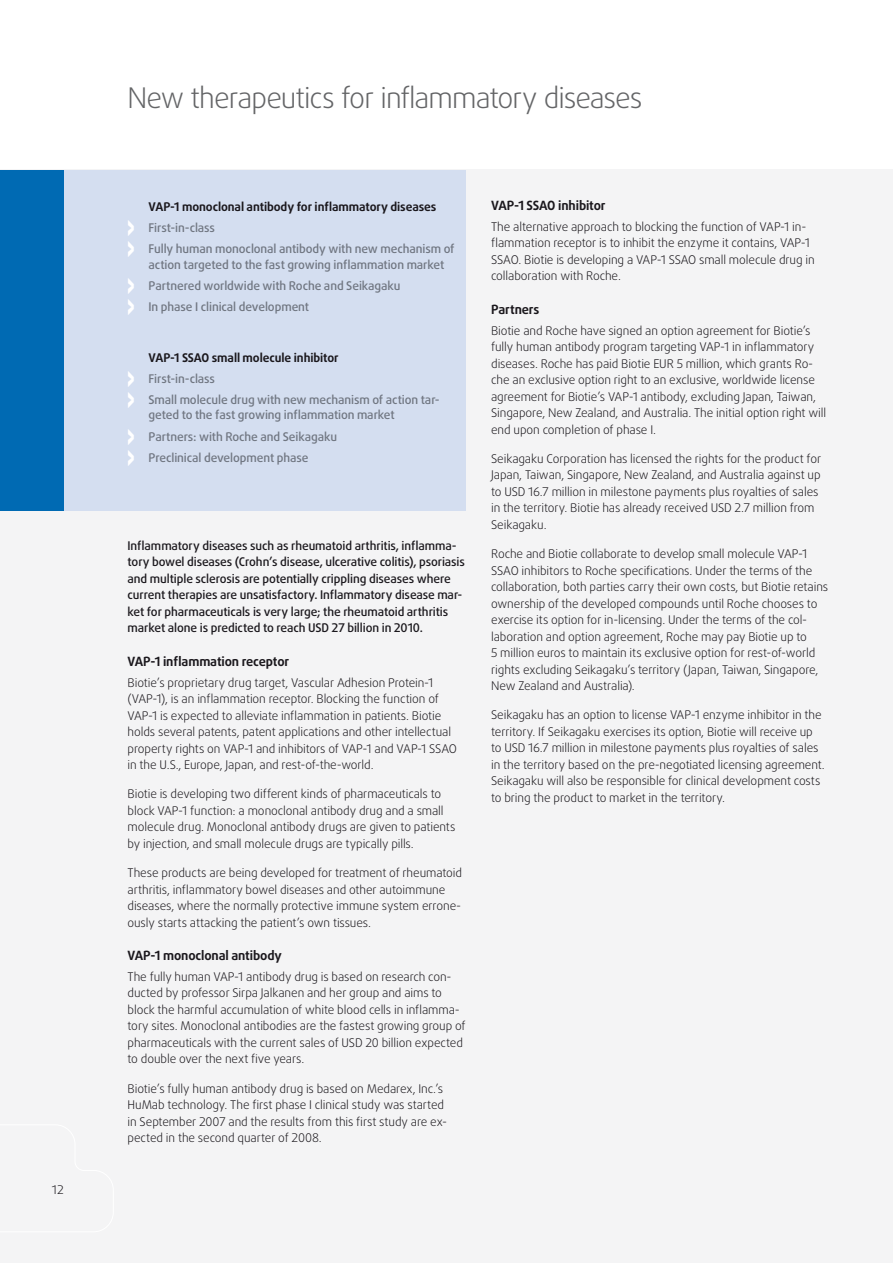
<style>
.page{position:relative;width:893px;height:1263px;background:#fff}
.page>*{position:absolute;margin:0;border:0;box-sizing:border-box;transform-origin:0 0}
.t1{font:900 30.6px "Daxline LF";color:#fff;scale:.44 1}
.t2{font:300 28.5px "Daxline LF";letter-spacing:-.035em;color:#646567}
.t3{font:700 12.75px "Daxline LF";letter-spacing:-.01em;color:#1a171c}
.t4{font:300 12px/16.5px "Daxline LF";letter-spacing:-.01em;color:#1a171c}
.t5{font:500 12px/16.5px "Daxline LF";letter-spacing:-.01em;color:#1a171c}
.t6{font:500 12px/15px "Daxline LF";letter-spacing:-.01em;color:#707681}
.t7{font:700 12px "Daxline LF";letter-spacing:-.01em;color:#1a171c}
</style>
<div class="page">
<div style="left:0;top:170px;width:893px;height:1093px;background:#f4f4f5"></div>
<div style="left:0;top:170px;width:64px;height:340px;background:#006ab3"></div>
<div style="left:64px;top:170px;width:402px;height:340px;background:#d4def0"></div>
<p class="t4" style="left:52px;top:1181px;width:13px">12</p>
<h2 class="t2" style="left:128px;top:80px;width:517px">New therapeutics for inflammatory diseases</h2>
<p class="t7" style="left:149px;top:199px;width:289px">VAP-1 monoclonal antibody for inflammatory diseases</p>
<h1 class="t1" style="left:128px;top:208px;width:18px">&gt;</h1>
<p class="t6" style="left:149px;top:220px;width:68px">First-in-class</p>
<h1 class="t1" style="left:128px;top:230px;width:18px">&gt;</h1>
<p class="t6" style="left:149px;top:242px;width:307px">Fully human monoclonal antibody with new mechanism of action targeted to the fast growing inflammation market</p>
<h1 class="t1" style="left:128px;top:266px;width:18px">&gt;</h1>
<p class="t6" style="left:149px;top:278px;width:253px">Partnered worldwide with Roche and Seikagaku</p>
<h1 class="t1" style="left:128px;top:287px;width:18px">&gt;</h1>
<p class="t6" style="left:149px;top:299px;width:162px">In phase I clinical development</p>
<p class="t7" style="left:149px;top:350px;width:192px">VAP-1 SSAO small molecule inhibitor</p>
<h1 class="t1" style="left:128px;top:359px;width:18px">&gt;</h1>
<p class="t6" style="left:149px;top:371px;width:68px">First-in-class</p>
<h1 class="t1" style="left:128px;top:381px;width:18px">&gt;</h1>
<p class="t6" style="left:149px;top:392px;width:293px">Small molecule drug with new mechanism of action tar&shy;geted to the fast growing inflammation market</p>
<h1 class="t1" style="left:128px;top:417px;width:18px">&gt;</h1>
<p class="t6" style="left:149px;top:429px;width:190px">Partners: with Roche and Seikagaku</p>
<h1 class="t1" style="left:128px;top:438px;width:18px">&gt;</h1>
<p class="t6" style="left:149px;top:450px;width:162px">Preclinical development phase</p>
<p class="t5" style="left:128px;top:537px;width:339px">Inflammatory diseases such as rheumatoid arthritis, inflamma&shy;tory bowel diseases (Crohn’s disease, ulcerative colitis), psoriasis and multiple sclerosis are potentially crippling diseases where current therapies are unsatisfactory. Inflammatory disease mar&shy;ket for pharmaceuticals is very large; the rheumatoid arthritis market alone is predicted to reach USD 27 billion in 2010.</p>
<p class="t3" style="left:128px;top:653px;width:163px">VAP-1 inflammation receptor</p>
<p class="t4" style="left:128px;top:674px;width:331px">Biotie’s proprietary drug target, Vascular Adhesion Protein-1 (VAP-1), is an inflammation receptor. Blocking the function of VAP-1 is expected to alleviate inflammation in patients. Biotie holds several patents, patent applications and other intellectual property rights on VAP-1 and inhibitors of VAP-1 and VAP-1 SSAO in the U.S., Europe, Japan, and rest-of-the-world.</p>
<p class="t4" style="left:128px;top:785px;width:329px">Biotie is developing two different kinds of pharmaceuticals to block VAP-1 function: a monoclonal antibody drug and a small molecule drug. Monoclonal antibody drugs are given to patients by injection, and small molecule drugs are typically pills.</p>
<p class="t4" style="left:128px;top:864px;width:336px">These products are being developed for treatment of rheumatoid arthritis, inflammatory bowel diseases and other autoimmune diseases, where the normally protective immune system errone&shy;ously starts attacking the patient’s own tissues.</p>
<p class="t3" style="left:128px;top:948px;width:156px">VAP-1 monoclonal antibody</p>
<p class="t4" style="left:128px;top:968px;width:340px">The fully human VAP-1 antibody drug is based on research con&shy;ducted by professor Sirpa Jalkanen and her group and aims to block the harmful accumulation of white blood cells in inflamma&shy;tory sites. Monoclonal antibodies are the fastest growing group of pharmaceuticals with the current sales of USD 20 billion expected to double over the next five years.</p>
<p class="t4" style="left:128px;top:1080px;width:321px">Biotie’s fully human antibody drug is based on Medarex, Inc.’s HuMab technology. The first phase I clinical study was started in September 2007 and the results from this first study are ex&shy;pected in the second quarter of 2008.</p>
<p class="t3" style="left:491px;top:198px;width:116px">VAP-1 SSAO inhibitor</p>
<p class="t4" style="left:491px;top:218px;width:325px">The alternative approach to blocking the function of VAP-1 in&shy;flammation receptor is to inhibit the enzyme it contains, VAP-1<br>SSAO. Biotie is developing a VAP-1 SSAO small molecule drug in collaboration with Roche.</p>
<p class="t3" style="left:491px;top:301px;width:50px">Partners</p>
<p class="t4" style="left:491px;top:322px;width:336px">Biotie and Roche have signed an option agreement for Biotie’s fully human antibody program targeting VAP-1 in inflammatory diseases. Roche has paid Biotie EUR 5 million, which grants Ro&shy;che an exclusive option right to an exclusive, worldwide license agreement for Biotie’s VAP-1 antibody, excluding Japan, Taiwan, Singapore, New Zealand, and Australia. The initial option right will end upon completion of phase I.</p>
<p class="t4" style="left:491px;top:450px;width:332px">Seikagaku Corporation has licensed the rights for the product for Japan, Taiwan, Singapore, New Zealand, and Australia against up to USD 16.7 million in milestone payments plus royalties of sales in the territory. Biotie has already received USD 2.7 million from Seikagaku.</p>
<p class="t4" style="left:491px;top:545px;width:339px">Roche and Biotie collaborate to develop small molecule VAP-1<br>SSAO inhibitors to Roche specifications. Under the terms of the collaboration, both parties carry their own costs, but Biotie retains ownership of the developed compounds until Roche chooses to exercise its option for in-licensing. Under the terms of the col&shy;laboration and option agreement, Roche may pay Biotie up to<br>5 million euros to maintain its exclusive option for rest-of-world rights excluding Seikagaku’s territory (Japan, Taiwan, Singapore, New Zealand and Australia).</p>
<p class="t4" style="left:491px;top:707px;width:335px">Seikagaku has an option to license VAP-1 enzyme inhibitor in the territory. If Seikagaku exercises its option, Biotie will receive up to USD 16.7 million in milestone payments plus royalties of sales in the territory based on the pre-negotiated licensing agreement.<br>Seikagaku will also be responsible for clinical development costs to bring the product to market in the territory.</p>
</div>
